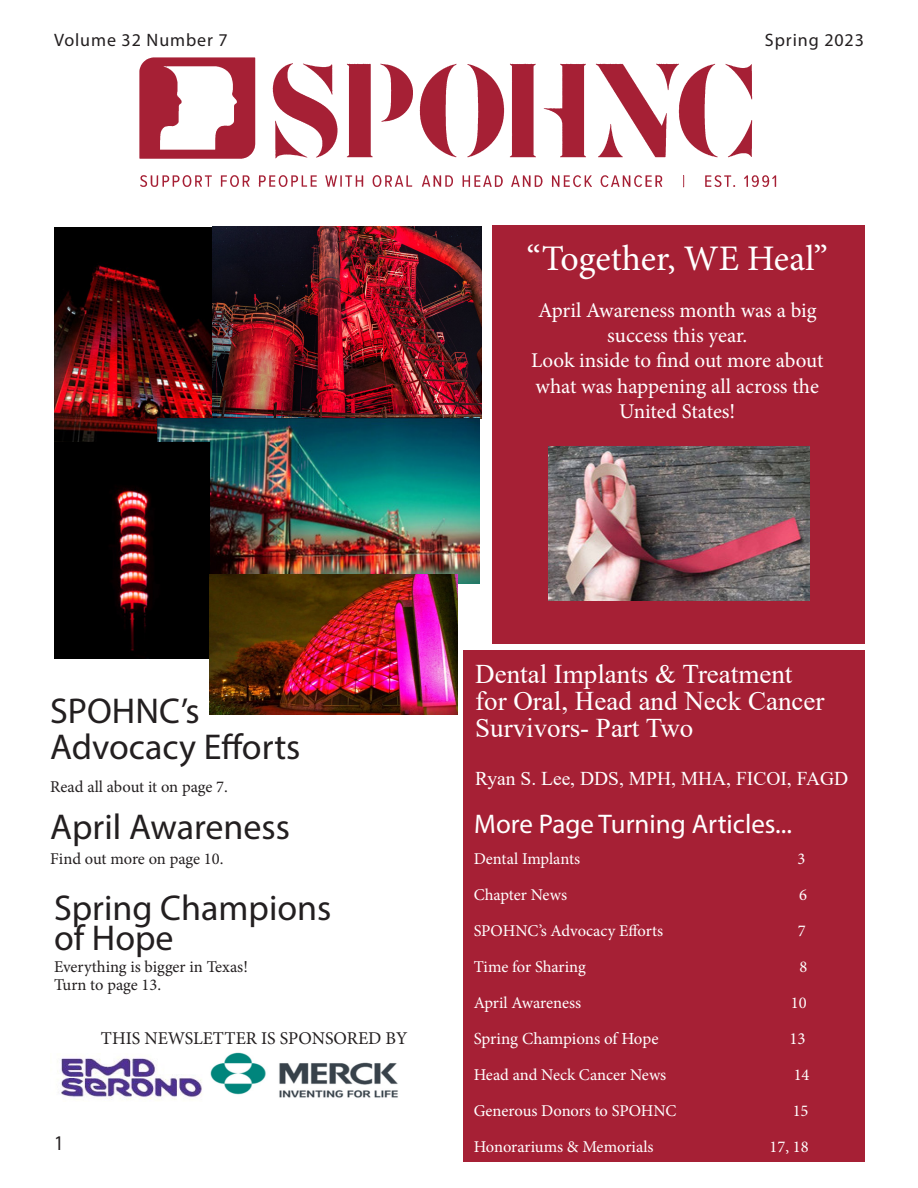
<style>
.page{position:relative;width:918px;height:1188px;background:#fff}
.page>*{position:absolute;margin:0;border:0;box-sizing:border-box;transform-origin:0 0}
.t1{font:36px "Myriad Pro";color:#231f20}
.t2{font:36px "Minion Pro";color:#fff}
.t3{font:27px/27px "Times New Roman";color:#fff}
.t4{font:27px "Myriad Pro";color:#fff}
.t5{font:21px/25.2px "Minion Pro";letter-spacing:-.005em;color:#fff;text-align:center}
.t6{font:21px "Myriad Pro";color:#231f20;scale:.9 1}
.t7{font:19.5px "Times New Roman";color:#fff}
.t8{font:18px "Minion Pro";color:#231f20}
.t9{font:18px "Myriad Pro";letter-spacing:.05em;color:#231f20}
.t10{font:16.95px "Minion Pro";letter-spacing:-.01em;color:#fff}
.t11{font:16.5px "Minion Pro";letter-spacing:-.005em;color:#fff}
.t12{font:16.5px "Minion Pro";letter-spacing:-.005em;color:#231f20}
</style>
<div class="page">
<div style="left:492px;top:225px;width:373px;height:419px;background:#a62035"></div>
<div style="left:463px;top:650px;width:402px;height:512px;background:#a62035"></div>
<img style="left:57px;top:1057px;width:145px;height:43px">
<img style="left:210px;top:1052px;width:188px;height:46px">
<img style="left:54px;top:227px;width:170px;height:216px">
<img style="left:213px;top:227px;width:269px;height:191px">
<img style="left:157px;top:419px;width:322px;height:165px">
<img style="left:54px;top:443px;width:156px;height:215px">
<img style="left:210px;top:575px;width:247px;height:139px">
<img style="left:548px;top:447px;width:262px;height:154px">
<img style="left:139px;top:57px;width:638px;height:131px">
<p class="t9" style="left:54px;top:29px;width:175px">Volume 32 Number 7</p>
<p class="t9" style="left:765px;top:29px;width:101px">Spring 2023</p>
<p class="t2" style="left:527px;top:235px;width:303px">“Together, WE Heal”</p>
<p class="t5" style="left:538px;top:298px;width:280px">April Awareness month was a big success this year.</p>
<p class="t5" style="left:531px;top:348px;width:294px">Look inside to find out more about what was happening all across the<br>United States!</p>
<p class="t1" style="left:50px;top:689px;width:151px">SPOHNC’s</p>
<p class="t1" style="left:50px;top:725px;width:252px">Advocacy Efforts</p>
<p class="t12" style="left:50px;top:776px;width:179px">Read all about it on page 7.</p>
<p class="t1" style="left:50px;top:804px;width:241px">April Awareness</p>
<p class="t12" style="left:50px;top:848px;width:175px">Find out more on page 10.</p>
<p class="t1" style="left:54px;top:885px;width:279px">Spring Champions</p>
<p class="t1" style="left:54px;top:915px;width:121px">of Hope</p>
<p class="t12" style="left:54px;top:956px;width:195px">Everything is bigger in Texas!</p>
<p class="t12" style="left:54px;top:974px;width:109px">Turn to page 13.</p>
<p class="t6" style="left:54px;top:1130px;width:12px">1</p>
<p class="t8" style="left:101px;top:1026px;width:308px">THIS NEWSLETTER IS SPONSORED BY</p>
<p class="t3" style="left:475px;top:659px;width:351px">Dental Implants &amp; Treatment for Oral, Head and Neck Cancer<br>Survivors- Part Two</p>
<p class="t7" style="left:475px;top:765px;width:375px">Ryan S. Lee, DDS, MPH, MHA, FICOI, FAGD</p>
<p class="t4" style="left:474px;top:808px;width:319px">More Page Turning Articles...</p>
<p class="t11" style="left:474px;top:848px;width:108px">Dental Implants</p>
<p class="t11" style="left:797px;top:848px;width:9px">3</p>
<p class="t11" style="left:474px;top:884px;width:95px">Chapter News</p>
<p class="t11" style="left:799px;top:884px;width:9px">6</p>
<p class="t11" style="left:474px;top:920px;width:191px">SPOHNC’s Advocacy Efforts</p>
<p class="t11" style="left:798px;top:920px;width:9px">7</p>
<p class="t11" style="left:474px;top:956px;width:114px">Time for Sharing</p>
<p class="t11" style="left:799px;top:956px;width:9px">8</p>
<p class="t11" style="left:474px;top:992px;width:109px">April Awareness</p>
<p class="t11" style="left:791px;top:992px;width:17px">10</p>
<p class="t10" style="left:474px;top:1027px;width:186px">Spring Champions of Hope</p>
<p class="t10" style="left:789px;top:1027px;width:18px">13</p>
<p class="t11" style="left:474px;top:1064px;width:194px">Head and Neck Cancer News</p>
<p class="t11" style="left:794px;top:1064px;width:17px">14</p>
<p class="t11" style="left:474px;top:1100px;width:204px">Generous Donors to SPOHNC</p>
<p class="t11" style="left:793px;top:1100px;width:17px">15</p>
<p class="t11" style="left:474px;top:1136px;width:181px">Honorariums &amp; Memorials</p>
<p class="t11" style="left:770px;top:1136px;width:41px">17, 18</p>
</div>
